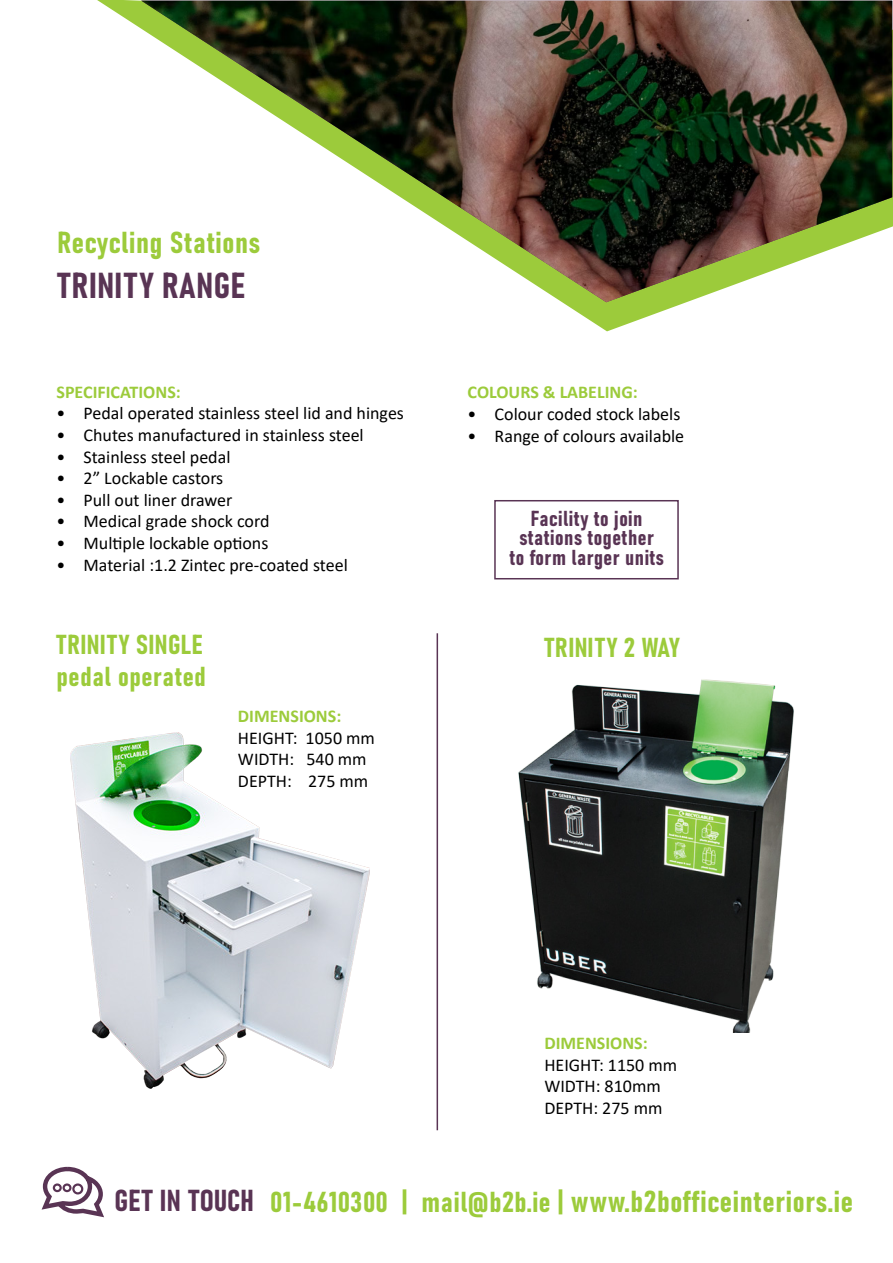
<style>
.page{position:relative;width:893px;height:1263px;background:#fff}
.page>*{position:absolute;margin:0;border:0;box-sizing:border-box;transform-origin:0 0}
.t1{font:35.7px "Bahnschrift";letter-spacing:.02em;color:#593454;scale:1.05 1}
.t2{font:30px "Bahnschrift";letter-spacing:.02em;color:#9ccb3b;scale:1.05 1}
.t3{font:30px "Bahnschrift";letter-spacing:.01em;color:#593454;scale:1.05 1}
.t4{font:27px "Bahnschrift";letter-spacing:.02em;color:#9ccb3b;scale:1.05 1}
.t5{font:21.3px/19.5px "Bahnschrift";letter-spacing:.02em;color:#593454;text-align:center;scale:1.05 1}
.t6{font:18px "Calibri";color:#000}
.t7{font:700 18px "Calibri";color:#9ccb3b}
.s1{font-size:28.5px}
</style>
<div class="page">
<svg style="left:97px;top:0;width:796px;height:331px"></svg>
<img style="left:141px;top:1px;width:751px;height:301px">
<svg style="left:41px;top:1166px;width:63px;height:52px"></svg>
<div style="left:54px;top:1184px;width:7px;height:7px;background:#fff;border-radius:50%"></div>
<div style="left:53px;top:1183px;width:9px;height:9px;border:2px solid #593454;border-radius:50%"></div>
<div style="left:64px;top:1184px;width:6px;height:7px;background:#fff;border-radius:50%"></div>
<div style="left:63px;top:1183px;width:9px;height:9px;border:2px solid #593454;border-radius:50%"></div>
<div style="left:73px;top:1184px;width:9px;height:9px;background:#fff;border-radius:50%"></div>
<div style="left:72px;top:1183px;width:11px;height:11px;border:2px solid #593454;border-radius:50%"></div>
<img style="left:70px;top:732px;width:300px;height:357px">
<img style="left:518px;top:679px;width:276px;height:353px">
<div style="left:494px;top:500px;width:185px;height:79px;border:2px solid #593454"></div>
<hr style="left:437px;top:633px;width:1px;height:497px;background:#593454">
<p class="t2" style="left:57px;top:220px;width:194px">Recycling Stations</p>
<p class="t1" style="left:57px;top:259px;width:180px">TRINITY RANGE</p>
<p class="t7" style="left:57px;top:379px;width:126px">SPECIFICATIONS:</p>
<p class="t6" style="left:57px;top:401px;width:349px">• Pedal operated stainless steel lid and hinges</p>
<p class="t6" style="left:57px;top:422px;width:309px">• Chutes manufactured in stainless steel</p>
<p class="t6" style="left:57px;top:444px;width:175px">• Stainless steel pedal</p>
<p class="t6" style="left:57px;top:466px;width:168px">• 2” Lockable castors</p>
<p class="t6" style="left:57px;top:487px;width:177px">• Pull out liner drawer</p>
<p class="t6" style="left:57px;top:509px;width:214px">• Medical grade shock cord</p>
<p class="t6" style="left:57px;top:530px;width:213px">• Multiple lockable options</p>
<p class="t6" style="left:57px;top:552px;width:293px">• Material :1.2 Zintec pre-coated steel</p>
<p class="t4" style="left:57px;top:624px;width:141px">TRINITY SINGLE</p>
<p class="t4" style="left:57px;top:656px;width:144px">pedal operated</p>
<p class="t7" style="left:238px;top:703px;width:105px">DIMENSIONS:</p>
<p class="t6" style="left:238px;top:725px;width:138px">HEIGHT: 1050 mm</p>
<p class="t6" style="left:238px;top:747px;width:130px">WIDTH: 540 mm</p>
<p class="t6" style="left:238px;top:769px;width:132px">DEPTH: 275 mm</p>
<p class="t7" style="left:468px;top:380px;width:172px">COLOURS &amp; LABELING:</p>
<p class="t6" style="left:468px;top:402px;width:214px">• Colour coded stock labels</p>
<p class="t6" style="left:468px;top:423px;width:218px">• Range of colours available</p>
<p class="t5" style="left:509px;top:507px;width:149px">Facility to join stations together to form larger units</p>
<p class="t4" style="left:544px;top:627px;width:130px">TRINITY 2 WAY</p>
<p class="t7" style="left:544px;top:1030px;width:105px">DIMENSIONS:</p>
<p class="t6" style="left:544px;top:1052px;width:134px">HEIGHT: 1150 mm</p>
<p class="t6" style="left:544px;top:1074px;width:118px">WIDTH: 810mm</p>
<p class="t6" style="left:544px;top:1095px;width:120px">DEPTH: 275 mm</p>
<p class="t3" style="left:114px;top:1178px;width:134px">GET IN TOUCH</p>
<p class="t2" style="left:270px;top:1178px;width:556px"><span class="s1">01-4610300 | mail@b2b.ie |</span> www.b2bofficeinteriors.ie</p>
</div>
